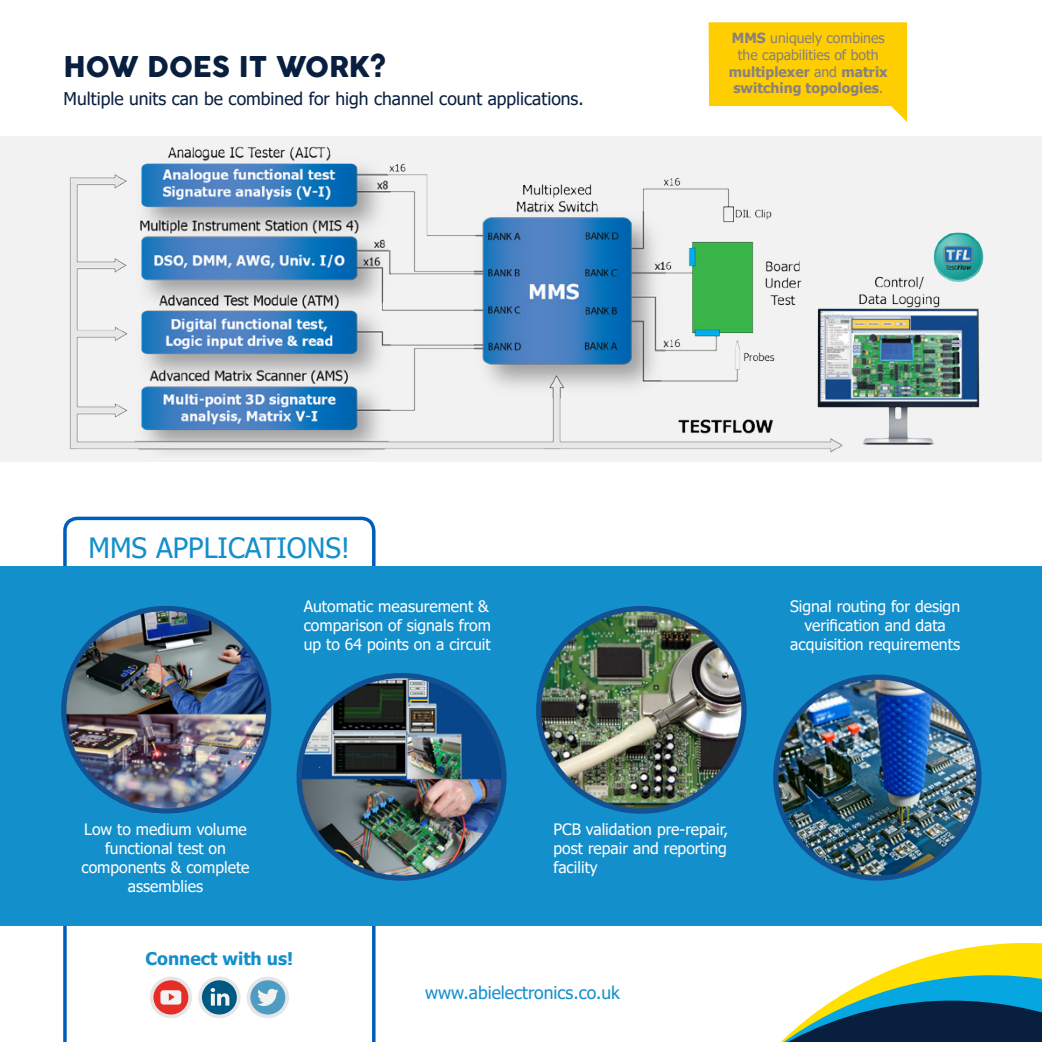
<style>
.page{position:relative;width:1042px;height:1042px;background:#fff}
.page>*{position:absolute;margin:0;border:0;box-sizing:border-box;transform-origin:0 0}
.t1{font:28px "Tahoma";color:#138fcc}
.t2{font:28px "COCOGOOSE";color:#091f3f}
.t3{font:17.5px "Tahoma";color:#091f3f}
.t4{font:17.5px "Tahoma";color:#138fcc}
.t5{font:700 17.5px "Tahoma";color:#138fcc}
.t6{font:15.75px/18.9px "Tahoma";color:#fff;text-align:center}
.t7{font:14px/16.8px "Tahoma";color:#88817e;text-align:center}
.s1{font-weight:700}
</style>
<div class="page">
<svg style="left:63px;top:517px;width:312px;height:525px"></svg>
<svg style="left:781px;top:943px;width:261px;height:99px"></svg>
<svg style="left:198px;top:976px;width:43px;height:42px"></svg>
<div style="left:202px;top:980px;width:35px;height:34px;background:#005982;border-radius:50%"></div>
<svg style="left:211px;top:988px;width:18px;height:17px"></svg>
<svg style="left:150px;top:976px;width:42px;height:42px"></svg>
<div style="left:153px;top:980px;width:35px;height:34px;background:#e62e26;border-radius:50%"></div>
<svg style="left:160px;top:990px;width:21px;height:14px"></svg>
<div style="left:247px;top:976px;width:42px;height:42px;background:#e6e6e6;border-radius:50%"></div>
<div style="left:250px;top:980px;width:35px;height:34px;background:#4d9cc2;border-radius:50%"></div>
<svg style="left:257px;top:989px;width:22px;height:17px"></svg>
<div style="left:0;top:567px;width:1042px;height:359px;background:#138fcc"></div>
<img style="left:540px;top:606px;width:207px;height:208px">
<div style="left:536px;top:606px;width:210px;height:208px;border:5px solid #125192;border-radius:50%"></div>
<img style="left:302px;top:673px;width:204px;height:208px">
<div style="left:296px;top:673px;width:210px;height:208px;border:5px solid #125192;border-radius:50%"></div>
<img style="left:65px;top:606px;width:207px;height:208px">
<div style="left:61px;top:606px;width:210px;height:208px;border:5px solid #125192;border-radius:50%"></div>
<img style="left:775px;top:680px;width:202px;height:200px">
<div style="left:773px;top:674px;width:208px;height:206px;border:5px solid #125192;border-radius:50%"></div>
<img style="left:2px;top:136px;width:1040px;height:323px">
<svg style="left:708px;top:22px;width:199px;height:100px;background:#ffd528"></svg>
<h1 class="t2" style="left:64px;top:46px;width:324px">HOW DOES IT WORK?</h1>
<p class="t3" style="left:64px;top:86px;width:522px">Multiple units can be combined for high channel count applications.</p>
<p class="t7" style="left:729px;top:30px;width:160px"><span class="s1">MMS</span> uniquely combines the capabilities of both <span class="s1">multiplexer</span> and <span class="s1">matrix switching topologies</span>.</p>
<h1 class="t1" style="left:88px;top:528px;width:263px">MMS APPLICATIONS!</h1>
<p class="t6" style="left:304px;top:598px;width:189px;text-align:left">Automatic measurement &amp; comparison of signals from up to 64 points on a circuit</p>
<p class="t6" style="left:790px;top:598px;width:171px">Signal routing for design verification and data acquisition requirements</p>
<p class="t6" style="left:81px;top:821px;width:170px">Low to medium volume functional test on components &amp; complete assemblies</p>
<p class="t5" style="left:146px;top:946px;width:149px">Connect with us!</p>
<p class="t6" style="left:553px;top:821px;width:176px;text-align:justify">PCB validation pre-repair, post repair and reporting facility</p>
<p class="t4" style="left:425px;top:981px;width:196px">www.abielectronics.co.uk</p>
</div>
